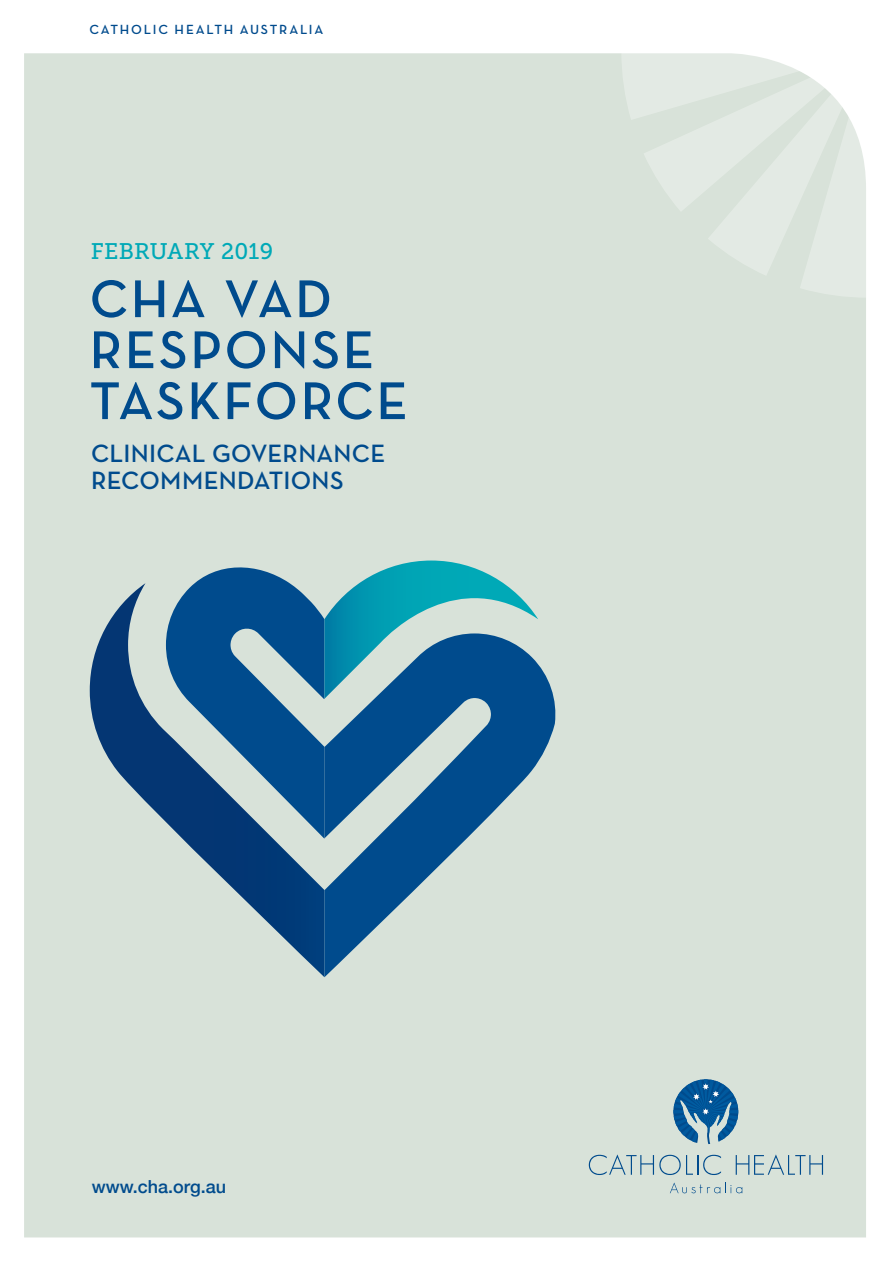
<style>
.page{position:relative;width:893px;height:1263px;background:#fff}
.page>*{position:absolute;margin:0;border:0;box-sizing:border-box;transform-origin:0 0}
.t1{font:600 54px/51px "Neutra Text";letter-spacing:.04em;color:#004b8d}
.t2{font:600 25.5px/27px "Neutra Text";letter-spacing:.005em;color:#004b8d}
.t3{font:22.5px "Museo Slab 500";letter-spacing:.01em;color:#00a9b7}
.t4{font:500 18px "Helvetica Neue";color:#004b8d}
.t5{font:600 13.5px "Neutra Text";letter-spacing:.125em;color:#004b8d}
</style>
<div class="page">
<div style="left:24px;top:53px;width:842px;height:1184px;background:#d8e2d9"></div>
<svg style="left:621px;top:53px;width:245px;height:245px;background:#dfe7e0"></svg>
<svg style="left:589px;top:1154px;width:132px;height:21px;background:#b8cbcd"></svg>
<svg style="left:736px;top:1154px;width:87px;height:21px;background:#b6cacd"></svg>
<svg style="left:670px;top:1182px;width:72px;height:11px"></svg>
<svg style="left:673px;top:1079px;width:65px;height:65px;background:#568cb2"></svg>
<svg style="left:90px;top:583px;width:234px;height:394px;background:#91a9b7"></svg>
<svg style="left:166px;top:560px;width:372px;height:278px;background:#528dac"></svg>
<svg style="left:324px;top:633px;width:234px;height:344px;background:#6f9ab4"></svg>
<p class="t5" style="left:89px;top:21px;width:235px">CATHOLIC HEALTH AUSTRALIA</p>
<p class="t3" style="left:91px;top:239px;width:184px">FEBRUARY 2019</p>
<h1 class="t1" style="left:90px;top:272px;width:320px">CHA VAD<br>RESPONSE<br>TASKFORCE</h1>
<p class="t2" style="left:91px;top:440px;width:296px">CLINICAL GOVERNANCE<br>RECOMMENDATIONS</p>
<p class="t4" style="left:92px;top:1172px;width:136px">www.cha.org.au</p>
</div>
